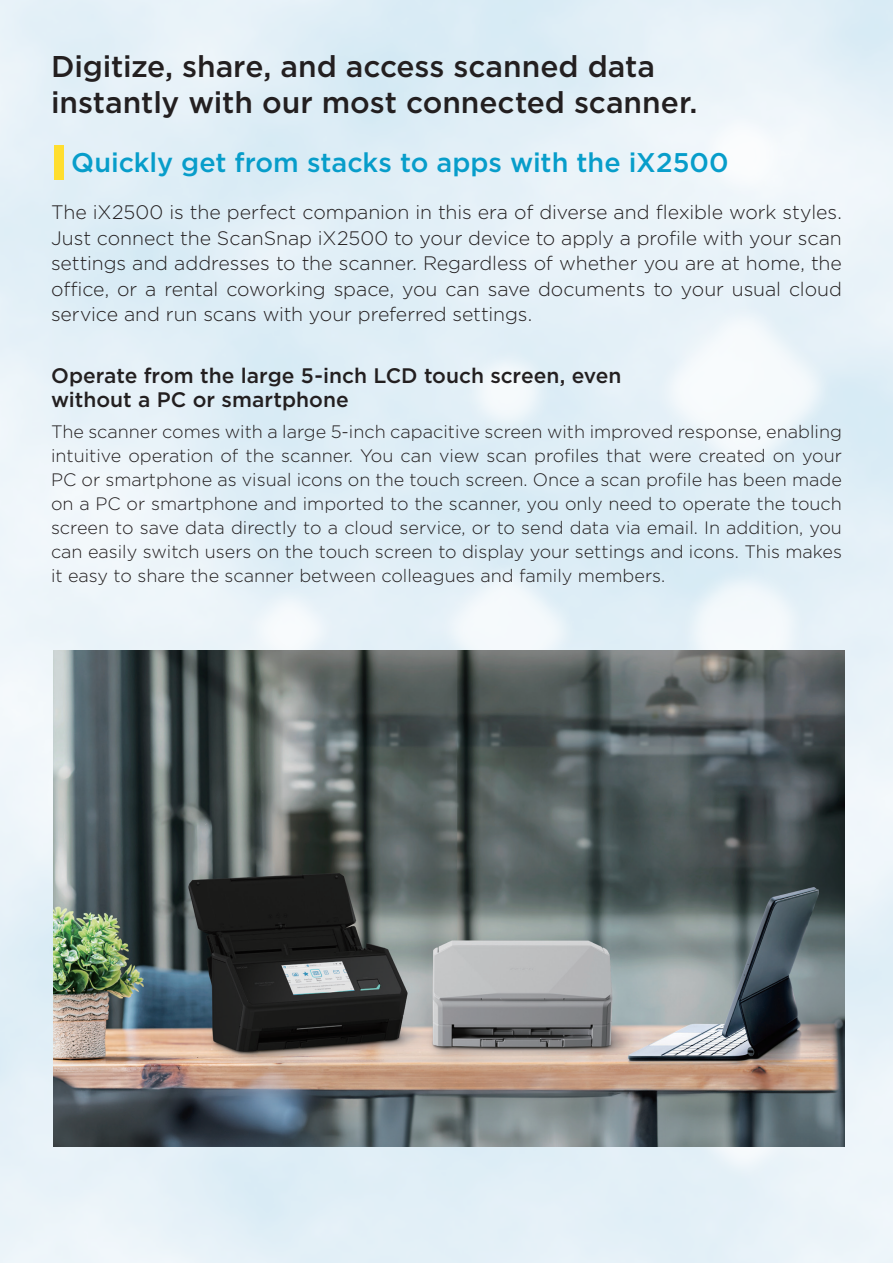
<style>
.page{position:relative;width:893px;height:1263px;background:#fff}
.page>*{position:absolute;margin:0;border:0;box-sizing:border-box;transform-origin:0 0}
.major_heading{font:500 30px "Gotham";color:#231f20}
.t1{font:500 27px "Gotham";color:#079dca}
.subheading{font:500 21px/24.3px "Gotham";color:#231f20}
.lead_sentence{font:300 19.5px/25.5px "Gotham";letter-spacing:-.005em;color:#231f20;text-align:justify}
.text{font:300 18px/24px "Gotham";color:#231f20;text-align:justify}
</style>
<div class="page">
<img style="left:0;top:0;width:893px;height:1263px">
<img style="left:203px;top:19px;width:690px;height:1224px">
<img style="left:53px;top:651px;width:791px;height:495px">
<img style="left:54px;top:146px;width:9px;height:33px">
<p class="major_heading" style="left:51px;top:46px;width:605px">Digitize, share, and access scanned data</p>
<p class="major_heading" style="left:51px;top:82px;width:648px">instantly with our most connected scanner.</p>
<p class="t1" style="left:71px;top:145px;width:659px">Quickly get from stacks to apps with the iX2500</p>
<p class="lead_sentence" style="left:51px;top:199px;width:792px">The iX2500 is the perfect companion in this era of diverse and flexible work styles.<br>Just connect the ScanSnap iX2500 to your device to apply a profile with your scan settings and addresses to the scanner. Regardless of whether you are at home, the office, or a rental coworking space, you can save documents to your usual cloud service and run scans with your preferred settings.</p>
<p class="subheading" style="left:51px;top:363px;width:572px">Operate from the large 5-inch LCD touch screen, even without a PC or smartphone</p>
<p class="text" style="left:51px;top:419px;width:792px">The scanner comes with a large 5-inch capacitive screen with improved response, enabling intuitive operation of the scanner. You can view scan profiles that were created on your PC or smartphone as visual icons on the touch screen. Once a scan profile has been made on a PC or smartphone and imported to the scanner, you only need to operate the touch screen to save data directly to a cloud service, or to send data via email. In addition, you can easily switch users on the touch screen to display your settings and icons. This makes it easy to share the scanner between colleagues and family members.</p>
</div>
